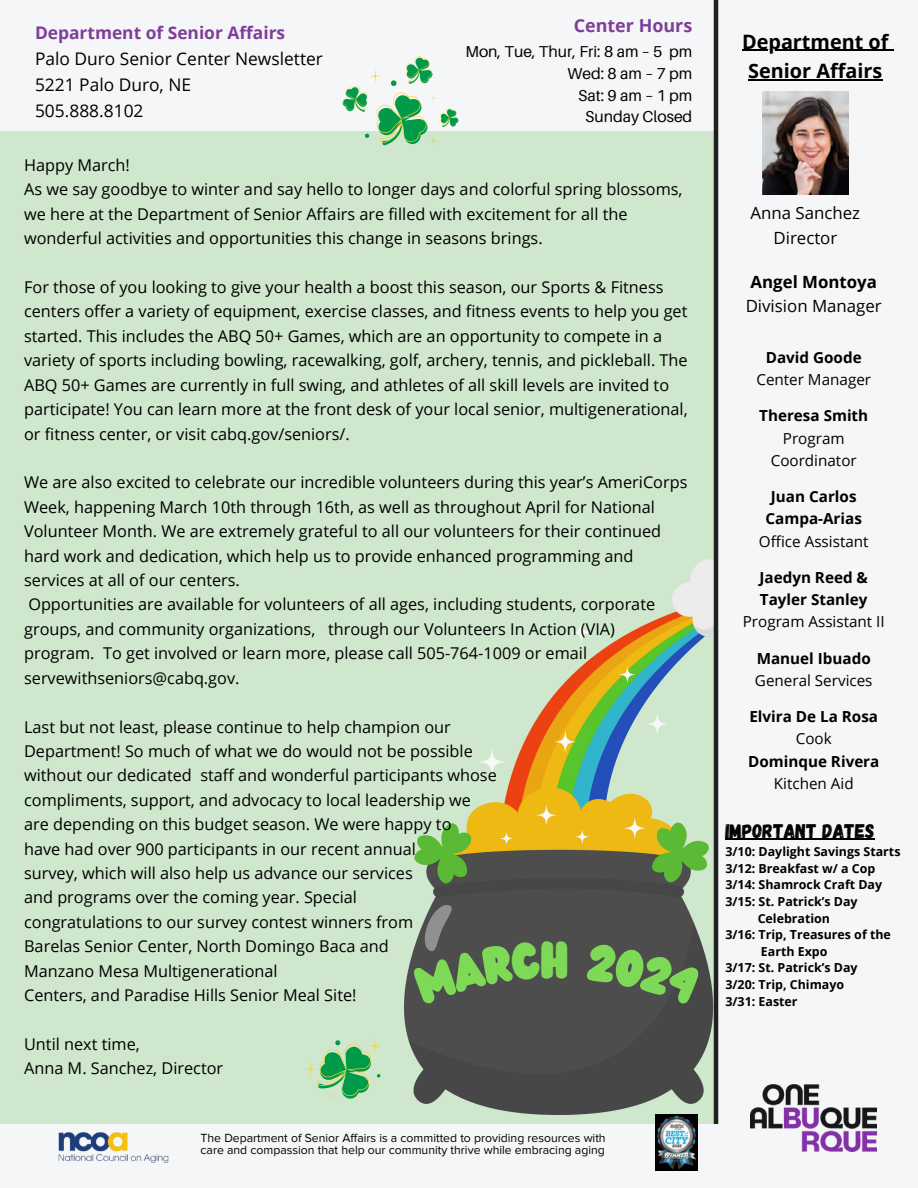
<style>
.page{position:relative;width:918px;height:1188px;background:#cfe7cc}
.page>*{position:absolute;margin:0;border:0;box-sizing:border-box;transform-origin:0 0}
.t1{font:45.45px "Wedges";color:#7ed957}
.t2{font:700 19.8px/29.2px "Open Sans";color:#000;text-align:center}
.t3{font:19.65px "Gagalin";color:#000}
.t4{font:700 18px "Open Sans";color:#7e3e99}
.t5{font:17.4px/26px "Open Sans";color:#000}
.t6{font:16.8px/24.8px "Open Sans";color:#000}
.t7{font:16.2px/24.5px "Open Sans";color:#000}
.t8{font:15.75px "Aileron";color:#000}
.t9{font:700 15.3px/22.4px "Open Sans";color:#000;text-align:center}
.t10{font:15.3px/22.4px "Open Sans";color:#000;text-align:center}
.t11{font:700 12.45px "Open Sans";color:#000}
.t12{font:12.15px "Proxima Nova";color:#000}
.s1{font-weight:700;color:#7e3e99}
.s2{font-weight:700}
.s3{font-weight:400}
</style>
<div class="page">
<img style="left:404px;top:560px;width:310px;height:554px">
<div style="left:716px;top:0;width:202px;height:1128px;background:#f5f6f7"></div>
<div style="left:0;top:0;width:918px;height:131px;background:#f5f6f7"></div>
<hr style="left:714px;top:0;width:4px;height:1188px;background:#202020">
<img style="left:762px;top:92px;width:87px;height:102px">
<div style="left:0;top:1125px;width:918px;height:63px;background:#f5f6f7"></div>
<img style="left:58px;top:1132px;width:111px;height:31px">
<img style="left:655px;top:1115px;width:43px;height:56px">
<img style="left:751px;top:1084px;width:126px;height:68px">
<svg style="left:343px;top:56px;width:115px;height:93px"></svg>
<svg style="left:304px;top:1038px;width:77px;height:63px"></svg>
<hr style="left:742px;top:50px;width:147px;height:1px;background:#000">
<hr style="left:748px;top:79px;width:134px;height:1px;background:#000">
<hr style="left:725px;top:839px;width:150px;height:1px;background:#000">
<div style="left:412px;top:941px;width:129px;height:64px;background:#4d4d4d"></div>
<div style="left:586px;top:942px;width:115px;height:63px;background:#4d4d4d"></div>
<h3 class="t4" style="left:574px;top:13px;width:120px">Center Hours</h3>
<h3 class="t8" style="left:465px;top:42px;width:229px">Mon, Tue, Thur, Fri: 8 am – 5 pm</h3>
<p class="t8" style="left:567px;top:64px;width:127px">Wed:8am–7pm</p>
<h1 class="t8" style="left:578px;top:86px;width:116px">Sat:9am–1pm</h1>
<p class="t8" style="left:585px;top:107px;width:109px">Sunday Closed</p>
<p class="t5" style="left:35px;top:20px;width:289px"><span class="s1">Department of Senior Affairs<br></span>Palo Duro Senior Center Newsletter<br>5221 Palo Duro, NE<br>505.888.8102</p>
<p class="t2" style="left:742px;top:26px;width:148px">Department of<br>Senior Affairs</p>
<p class="t7" style="left:24px;top:152px;width:660px">Happy March!<br>As we say goodbye to winter and say hello to longer days and colorful spring blossoms, we here at the Department of Senior Affairs are filled with excitement for all the wonderful activities and opportunities this change in seasons brings.</p>
<p class="t7" style="left:24px;top:274px;width:665px">For those of you looking to give your health a boost this season, our Sports &amp; Fitness centers offer a variety of equipment, exercise classes, and fitness events to help you get started. This includes the ABQ 50+ Games, which are an opportunity to compete in a variety of sports including bowling, racewalking, golf, archery, tennis, and pickleball. The ABQ 50+ Games are currently in full swing, and athletes of all skill levels are invited to participate! You can learn more at the front desk of your local senior, multigenerational, or fitness center, or visit cabq.gov/seniors/.</p>
<p class="t7" style="left:24px;top:470px;width:665px">We are also excited to celebrate our incredible volunteers during this year’s AmeriCorps Week, happening March 10th through 16th, as well as throughout April for National Volunteer Month. We are extremely grateful to all our volunteers for their continued hard work and dedication, which help us to provide enhanced programming and services at all of our centers.<br>Opportunities are available for volunteers of all ages, including students, corporate groups, and community organizations, through our Volunteers In Action (VIA) program. To get involved or learn more, please call 505-764-1009 or email servewithseniors@cabq.gov.</p>
<p class="t7" style="left:24px;top:714px;width:474px">Last but not least, please continue to help champion our Department! So much of what we do would not be possible without our dedicated staff and wonderful participants whose compliments, support, and advocacy to local leadership we are depending on this budget season. We were happy to<br>have had over 900 participants in our recent annual<br>survey, which will also help us advance our services<br>and programs over the coming year. Special<br>congratulations to our survey contest winners from<br>Barelas Senior Center, North Domingo Baca and<br>Manzano Mesa Multigenerational<br>Centers, and Paradise Hills Senior Meal Site!</p>
<p class="t7" style="left:24px;top:1031px;width:201px">Until next time,<br>Anna M. Sanchez, Director</p>
<h4 class="t1" style="left:540px;top:927px;width:32px">h</h4>
<p class="t12" style="left:201px;top:1131px;width:407px">The Department of Senior Affairs is a committed to providing resources with</p>
<p class="t12" style="left:201px;top:1142px;width:406px">care and compassion that help our community thrive while embracing aging</p>
<h3 class="t12" style="left:288px;top:1144px;width:407px">The Department of Senior Affairs is a committed to providing resources with</h3>
<p class="t6" style="left:751px;top:200px;width:111px;line-height:25.2px;text-align:center">Anna Sanchez<br>Director</p>
<p class="t6" style="left:746px;top:269px;width:138px"><span class="s2">Angel Montoya<br></span>Division Manager</p>
<p class="t10" style="left:756px;top:346px;width:116px"><span class="s2">David Goode<br></span>Center Manager</p>
<p class="t10" style="left:759px;top:404px;width:111px"><span class="s2">Theresa Smith<br></span>Program<br>Coordinator</p>
<p class="t9" style="left:759px;top:485px;width:111px">Juan Carlos<br>Campa-Arias<br><span class="s3">Office Assistant</span></p>
<h3 class="t9" style="left:743px;top:566px;width:143px">Jaedyn Reed &amp;<br>Tayler Stanley<br><span class="s3">Program Assistant II</span></h3>
<h3 class="t10" style="left:755px;top:647px;width:119px;text-align:left"><span class="s2">Manuel Ibuado<br></span>General Services</h3>
<h3 class="t9" style="left:748px;top:705px;width:133px">Elvira De La Rosa<br><span class="s3">Cook<br></span>Dominque Rivera<br><span class="s3">Kitchen Aid</span></h3>
<p class="t3" style="left:725px;top:818px;width:151px">IMPORTANT DATES</p>
<p class="t11" style="left:725px;top:843px;width:177px">3/10: Daylight Savings Starts</p>
<p class="t11" style="left:725px;top:860px;width:152px">3/12: Breakfast w/ a Cop</p>
<p class="t11" style="left:725px;top:876px;width:158px">3/14: Shamrock Craft Day</p>
<p class="t11" style="left:725px;top:893px;width:134px">3/15: St. Patrick’s Day</p>
<p class="t11" style="left:758px;top:909px;width:74px">Celebration</p>
<p class="t11" style="left:725px;top:926px;width:167px">3/16: Trip, Treasures of the</p>
<p class="t11" style="left:761px;top:942px;width:68px">Earth Expo</p>
<p class="t11" style="left:725px;top:959px;width:134px">3/17: St. Patrick’s Day</p>
<p class="t11" style="left:725px;top:976px;width:120px">3/20: Trip, Chimayo</p>
<p class="t11" style="left:725px;top:992px;width:74px">3/31: Easter</p>
</div>
